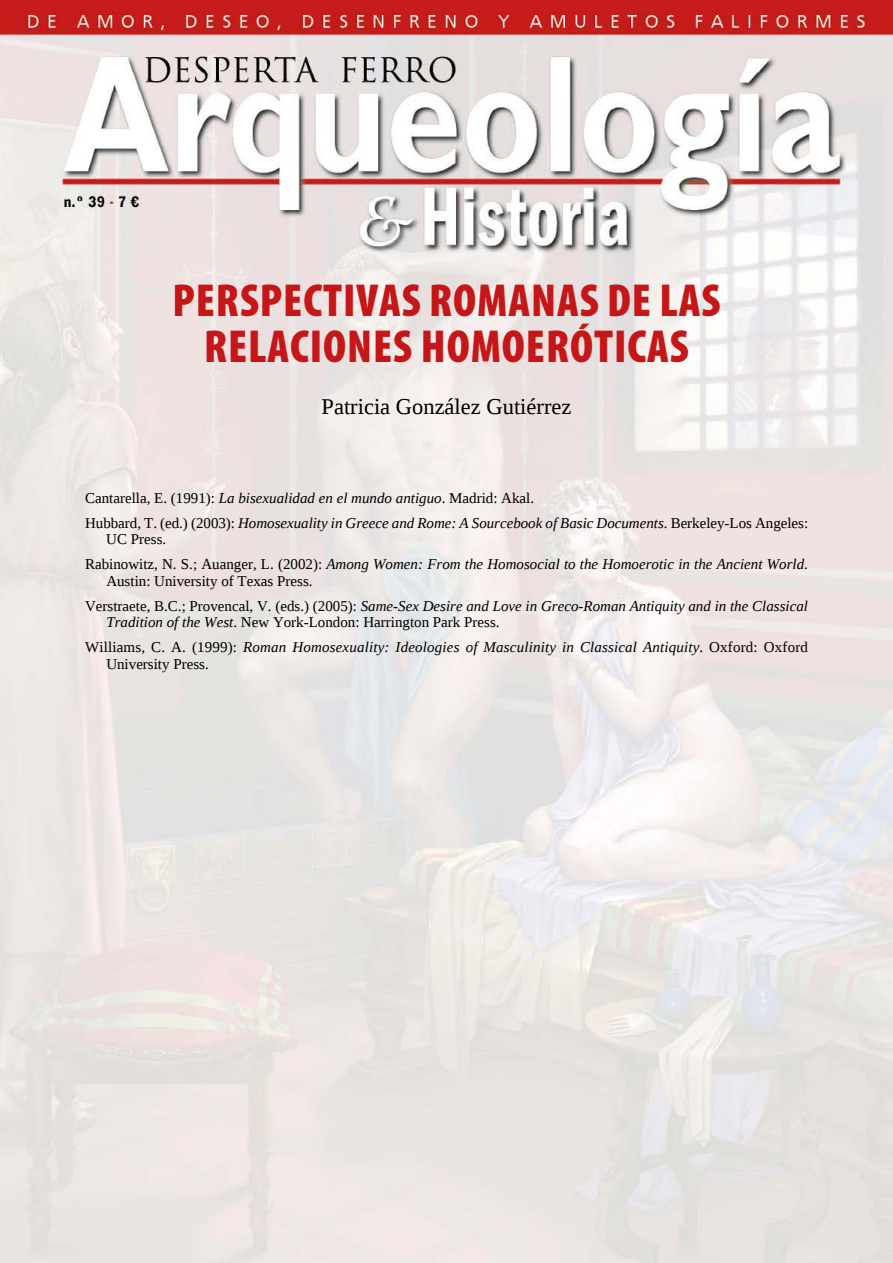
<style>
.page{position:relative;width:893px;height:1263px;background:#fff}
.page>*{position:absolute;margin:0;border:0;box-sizing:border-box;transform-origin:0 0}
.t1{font:900 condensed 46.5px/46.5px "Myriad Pro";letter-spacing:.02em;color:#c51718;text-align:center}
.t2{font:22.5px "Liberation Serif";color:#000}
.t3{font:italic 15px/25px "Liberation Serif";color:#000}
.t4{font:15px/25px "Liberation Serif";color:#000}
.s1{font-style:normal}
.s2{font-style:italic}
</style>
<div class="page">
<img style="left:0;top:0;width:893px;height:1263px">
<h1 class="t1" style="left:173px;top:277px;width:549px">PERSPECTIVAS ROMANAS DE LAS<br>RELACIONES HOMOERÓTICAS</h1>
<h2 class="t2" style="left:322px;top:392px;width:251px">Patricia González Gutiérrez</h2>
<p class="t3" style="left:85px;top:485px;width:725px"><span class="s1">Cantarella, E. (1991):</span> La bisexualidad en el mundo antiguo<span class="s1">. Madrid: Akal.<br>Hubbard, T. (ed.) (2003):</span> Homosexuality in Greece and Rome: A Sourcebook of Basic Documents<span class="s1">. Berkeley-Los Angeles:</span></p>
<p class="t3" style="left:85px;top:527px;width:724px;text-indent:21px"><span class="s1">UC Press.<br>Rabinowitz, N. S.; Auanger, L. (2002):</span> Among Women: From the Homosocial to the Homoerotic in the Ancient World<span class="s1">.</span></p>
<p class="t4" style="left:85px;top:568px;width:724px;text-indent:21px">Austin: University of Texas Press.<br>Verstraete, B.C.; Provencal, V. (eds.) (2005): <span class="s2">Same-Sex Desire and Love in Greco-Roman Antiquity and in the Classical</span></p>
<p class="t3" style="left:85px;top:610px;width:724px;text-indent:21px">Tradition of the West<span class="s1">. New York-London: Harrington Park Press.<br>Williams, C. A. (1999):</span> Roman Homosexuality: Ideologies of Masculinity in Classical Antiquity<span class="s1">. Oxford: Oxford</span></p>
<p class="t4" style="left:106px;top:651px;width:104px">University Press.</p>
</div>
